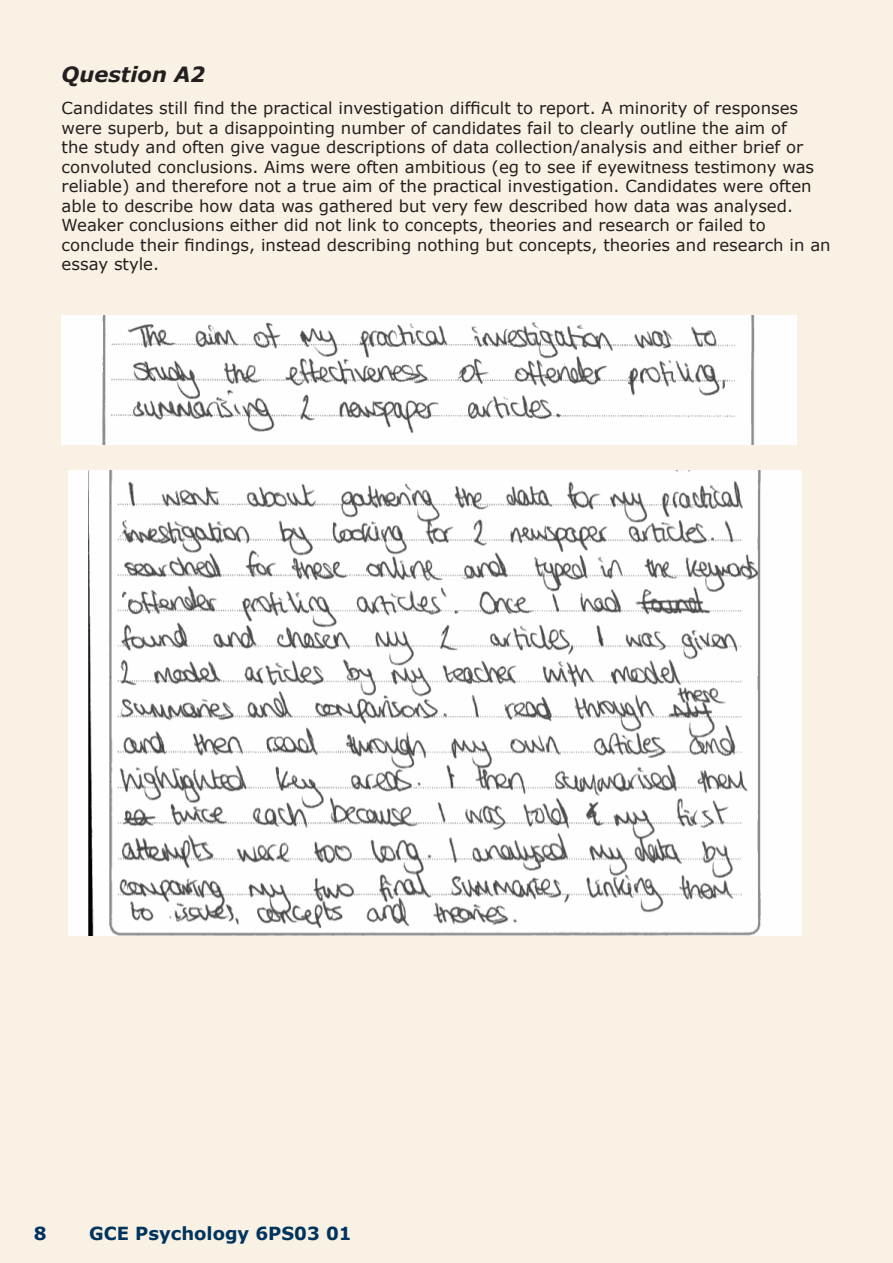
<style>
.page{position:relative;width:893px;height:1263px;background:#f9f2e4}
.page>*{position:absolute;margin:0;border:0;box-sizing:border-box;transform-origin:0 0}
.t1{font:italic 700 21px "Verdana";color:#231f20}
.t2{font:700 18px "Verdana";color:#00345e}
.t3{font:16.5px/19.5px "Verdana";color:#231f20}
</style>
<div class="page">
<img style="left:62px;top:315px;width:735px;height:129px">
<img style="left:68px;top:470px;width:733px;height:465px">
<p class="t1" style="left:62px;top:61px;width:145px">Question A2</p>
<p class="t3" style="left:62px;top:98px;width:770px">Candidates still find the practical investigation difficult to report. A minority of responses were superb, but a disappointing number of candidates fail to clearly outline the aim of<br>the study and often give vague descriptions of data collection/analysis and either brief or convoluted conclusions. Aims were often ambitious (eg to see if eyewitness testimony was reliable) and therefore not a true aim of the practical investigation. Candidates were often able to describe how data was gathered but very few described how data was analysed.<br>Weaker conclusions either did not link to concepts, theories and research or failed to conclude their findings, instead describing nothing but concepts, theories and research in an essay style.</p>
<p class="t2" style="left:34px;top:1222px;width:14px">8</p>
<p class="t2" style="left:89px;top:1222px;width:264px">GCE Psychology 6PS03 01</p>
</div>
